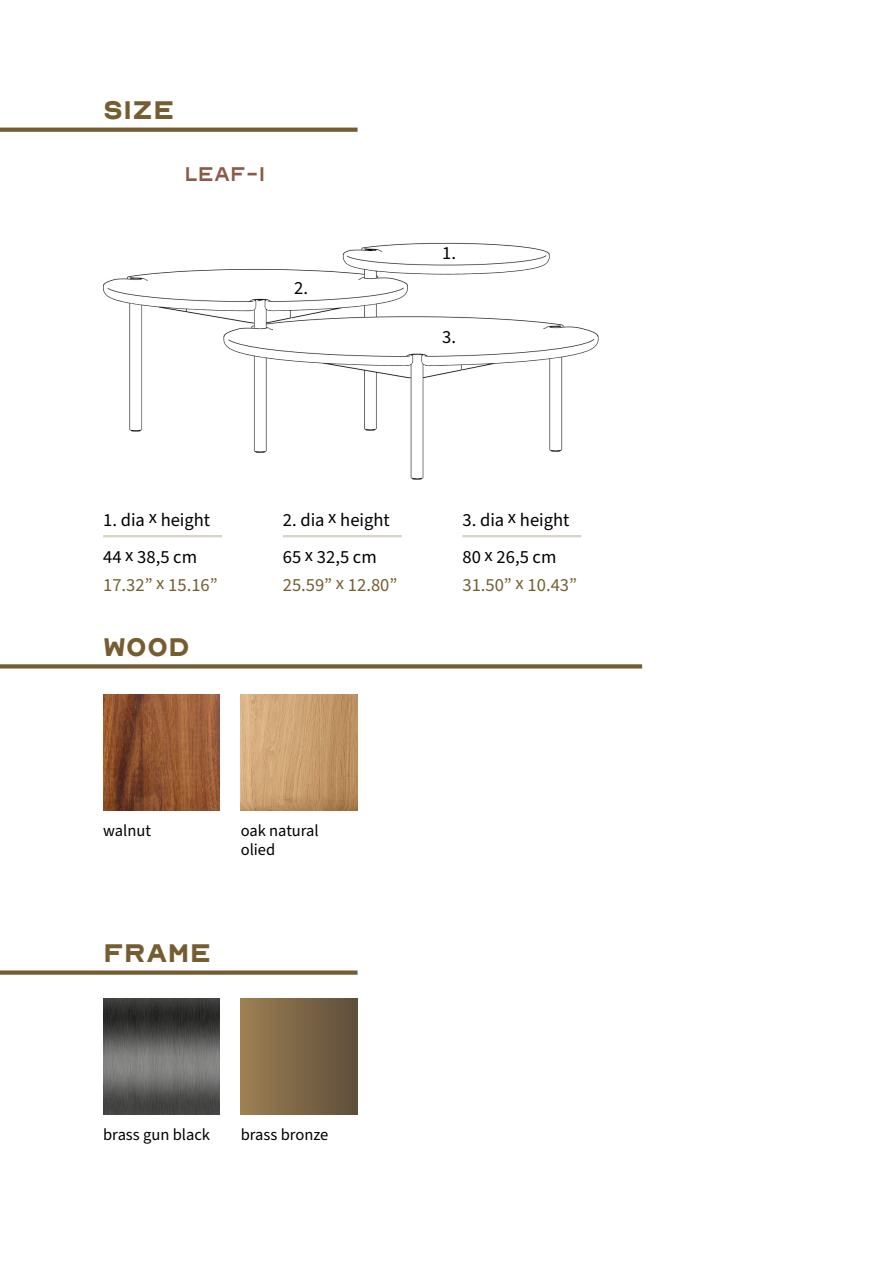
<style>
.page{position:relative;width:893px;height:1263px;background:#fff}
.page>*{position:absolute;margin:0;border:0;box-sizing:border-box;transform-origin:0 0}
.t1{font:700 27px "Nord";color:#765d31}
.t2{font:500 21px "Nord";color:#8c5946}
.t3{font:18.6px/37.3px "Source Sans Pro";color:#000}
.t4{font:18.6px "Source Sans Pro";color:#775e31}
.t5{font:16.5px/19.8px "Source Sans Pro";color:#000}
</style>
<div class="page">
<svg style="left:0;top:128px;width:358px;height:4px"></svg>
<svg style="left:0;top:664px;width:642px;height:4px;fill:#765d31"></svg>
<div style="left:0;top:970px;width:358px;height:5px;background:#765d31"></div>
<img style="left:241px;top:694px;width:116px;height:116px">
<img style="left:103px;top:694px;width:116px;height:116px">
<img style="left:241px;top:998px;width:116px;height:116px">
<img style="left:103px;top:998px;width:116px;height:116px">
<img style="left:103px;top:242px;width:496px;height:238px">
<hr style="left:103px;top:535px;width:119px;height:2px;background:#d9d3c1">
<hr style="left:283px;top:535px;width:119px;height:2px;background:#d9d3c1">
<hr style="left:462px;top:535px;width:119px;height:2px;background:#d9d3c1">
<h1 class="t1" style="left:103px;top:96px;width:73px">SIZE</h1>
<p class="t2" style="left:185px;top:163px;width:82px">leaf-1</p>
<p class="t3" style="left:294px;top:270px;width:15px">2.</p>
<p class="t3" style="left:442px;top:235px;width:15px">1.</p>
<p class="t3" style="left:442px;top:319px;width:15px">3.</p>
<p class="t3" style="left:103px;top:501px;width:109px">1. dia x height<br>44 x 38,5 cm</p>
<p class="t4" style="left:103px;top:572px;width:116px">17.32” x 15.16”</p>
<h1 class="t1" style="left:103px;top:632px;width:88px">WOOD</h1>
<p class="t3" style="left:283px;top:501px;width:109px">2. dia x height<br>65 x 32,5 cm</p>
<p class="t4" style="left:283px;top:572px;width:116px">25.59” x 12.80”</p>
<p class="t3" style="left:462px;top:501px;width:109px">3. dia x height<br>80 x 26,5 cm</p>
<p class="t4" style="left:462px;top:572px;width:116px">31.50” x 10.43”</p>
<p class="t5" style="left:103px;top:821px;width:49px">walnut</p>
<p class="t5" style="left:241px;top:821px;width:80px">oak natural olied</p>
<h1 class="t1" style="left:103px;top:938px;width:110px">FRAME</h1>
<p class="t5" style="left:103px;top:1125px;width:108px">brass gun black</p>
<p class="t5" style="left:241px;top:1125px;width:89px">brass bronze</p>
</div>
